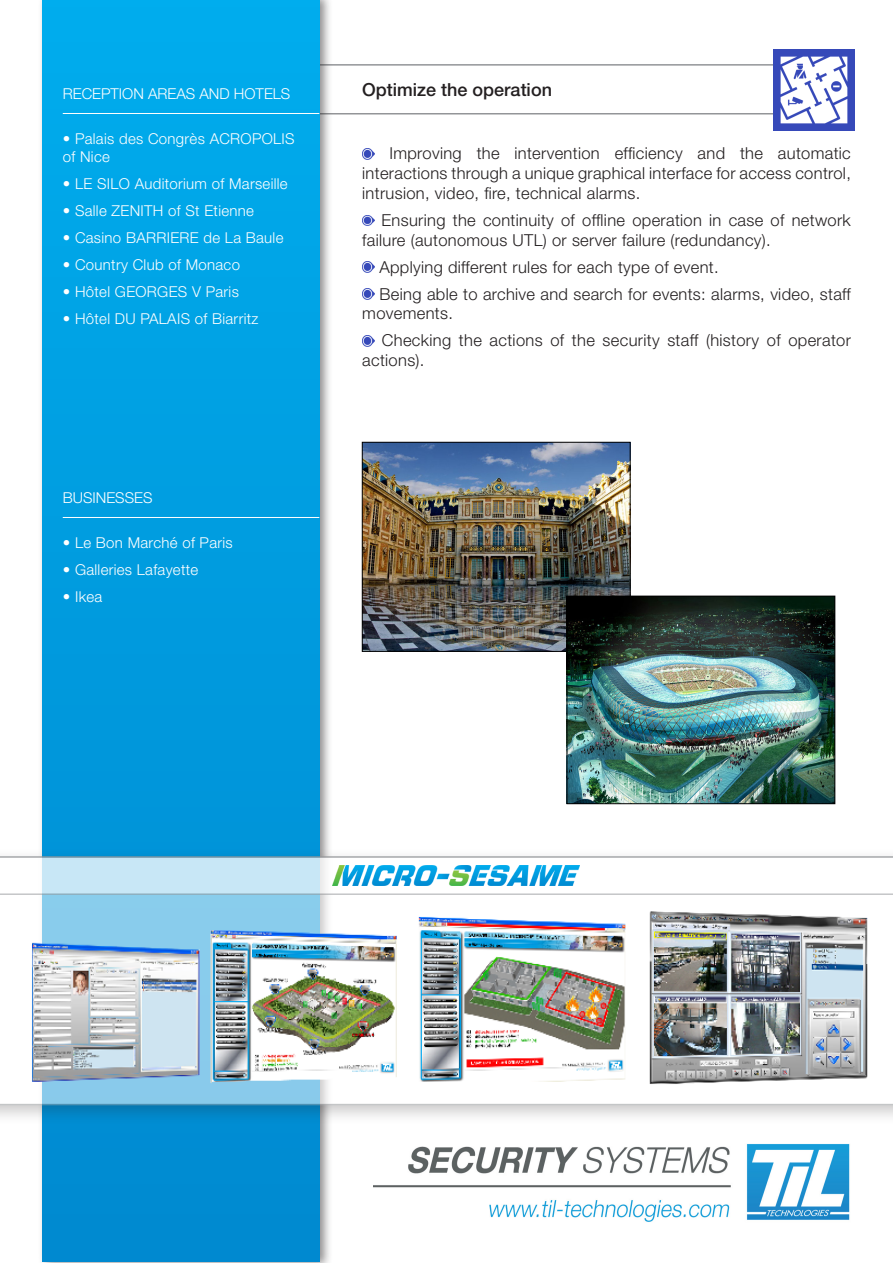
<style>
.page{position:relative;width:893px;height:1263px;background:#fff}
.page>*{position:absolute;margin:0;border:0;box-sizing:border-box;transform-origin:0 0}
.t1{font:500 18px "Helvetica Neue";color:#231f20}
.t2{font:300 16.5px/19.8px "Helvetica Neue";letter-spacing:.02em;color:#231f20}
.t3{font:300 15px/18px "Helvetica Neue";letter-spacing:.02em;color:#fff}
.t4{font:300 15px "Helvetica Neue";color:#fff}
</style>
<div class="page">
<img style="left:374px;top:1144px;width:476px;height:78px">
<div style="left:183px;top:64px;width:628px;height:50px;background:#fff;border:2px solid #939598"></div>
<div style="left:38px;top:0;width:295px;height:1263px;background:#231f20;opacity:.52"></div>
<svg style="left:43px;top:0;width:276px;height:1262px;background:#009de0"></svg>
<svg style="left:362px;top:148px;width:13px;height:11px"></svg>
<svg style="left:362px;top:215px;width:13px;height:11px"></svg>
<svg style="left:362px;top:262px;width:13px;height:11px"></svg>
<svg style="left:362px;top:289px;width:13px;height:11px"></svg>
<svg style="left:362px;top:336px;width:13px;height:10px"></svg>
<img style="left:773px;top:50px;width:81px;height:80px">
<hr style="left:63px;top:113px;width:256px;height:1px;background:#fff">
<hr style="left:63px;top:517px;width:256px;height:1px;background:#fff">
<div style="left:0;top:848px;width:893px;height:277px;background:#231f20;opacity:.45"></div>
<svg style="left:0;top:895px;width:893px;height:210px"></svg>
<svg style="left:0;top:856px;width:893px;height:39px"></svg>
<img style="left:332px;top:865px;width:247px;height:21px">
<img style="left:21px;top:902px;width:864px;height:190px">
<img style="left:364px;top:444px;width:264px;height:205px">
<div style="left:362px;top:442px;width:268px;height:209px;border:1px solid #000"></div>
<img style="left:569px;top:598px;width:264px;height:204px">
<div style="left:567px;top:596px;width:268px;height:208px;border:1px solid #000"></div>
<p class="t4" style="left:63px;top:85px;width:229px">RECEPTION AREAS AND HOTELS</p>
<p class="t3" style="left:63px;top:130px;width:233px">• Palais des Congrès ACROPOLIS of Nice</p>
<p class="t3" style="left:63px;top:175px;width:226px">• LE SILO Auditorium of Marseille</p>
<p class="t3" style="left:63px;top:202px;width:193px">• Salle ZENITH of St Etienne</p>
<p class="t3" style="left:63px;top:229px;width:222px">• Casino BARRIERE de La Baule</p>
<p class="t3" style="left:63px;top:256px;width:179px">• Country Club of Monaco</p>
<p class="t3" style="left:63px;top:283px;width:178px">• Hôtel GEORGES V Paris</p>
<p class="t3" style="left:63px;top:310px;width:197px">• Hôtel DU PALAIS of Biarritz</p>
<p class="t4" style="left:63px;top:489px;width:91px">BUSINESSES</p>
<p class="t3" style="left:63px;top:534px;width:172px">• Le Bon Marché of Paris</p>
<p class="t3" style="left:63px;top:561px;width:137px">• Galleries Lafayette</p>
<p class="t3" style="left:63px;top:588px;width:41px">• Ikea</p>
<p class="t1" style="left:362px;top:79px;width:191px">Optimize the operation</p>
<p class="t2" style="left:362px;top:143px;width:490px;text-align:justify;text-indent:27px">Improving the intervention efficiency and the automatic interactions through a unique graphical interface for access control, intrusion, video, fire, technical alarms.</p>
<p class="t2" style="left:362px;top:210px;width:490px;text-indent:19px">Ensuring the continuity of offline operation in case of network failure (autonomous UTL) or server failure (redundancy).</p>
<p class="t2" style="left:379px;top:256px;width:341px">Applying different rules for each type of event.</p>
<p class="t2" style="left:362px;top:283px;width:490px;text-indent:17px">Being able to archive and search for events: alarms, video, staff movements.</p>
<p class="t2" style="left:362px;top:330px;width:490px;text-indent:20px">Checking the actions of the security staff (history of operator actions).</p>
</div>
